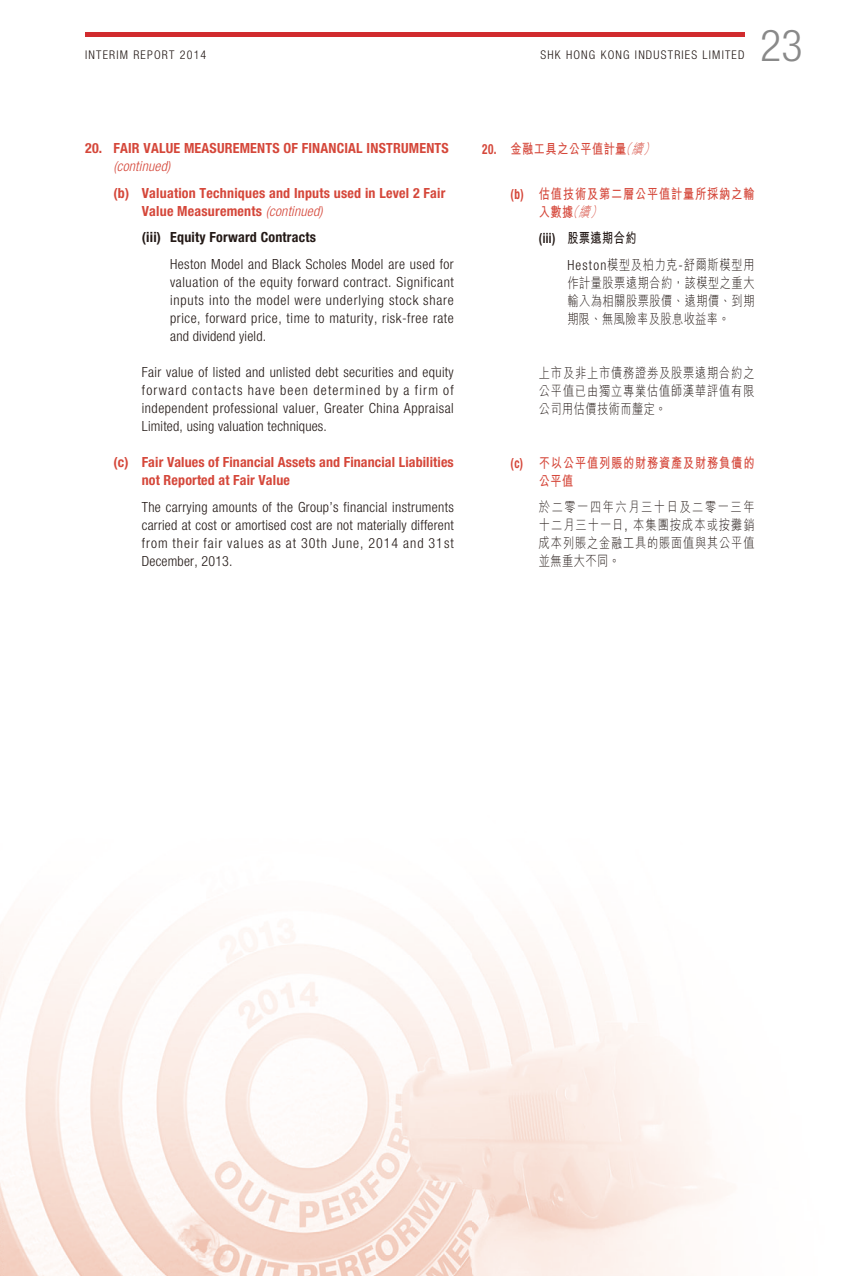
<style>
.page{position:relative;width:851px;height:1276px;background:#fff}
.page>*{position:absolute;margin:0;border:0;box-sizing:border-box;transform-origin:0 0}
.t1{font:300 condensed 44px "Helvetica Neue LT Std";color:#898989}
.t2{font:300 condensed 14px/18px "Helvetica Neue LT Std";letter-spacing:.035em;color:#231916;text-align:justify}
.t3{font:700 condensed 14px/18px "Helvetica Neue LT Std";letter-spacing:.015em;color:#d5473a}
.t4{font:14px/18px "M Hei HK Light E Ten B5 H";letter-spacing:.075em;color:#231916;text-align:justify;scale:.8 1}
.t5{font:14px/18px "M Hei HK Bold E Ten B5 H";letter-spacing:.075em;color:#d5473a;scale:.8 1}
.t6{font:700 condensed 14px "Helvetica Neue LT Std";letter-spacing:.015em;color:#231916}
.t7{font:14px "M Hei HK Bold E Ten B5 H";letter-spacing:.04em;color:#d5473a;scale:.8 1}
.t8{font:italic 300 condensed 14px "Helvetica Neue LT Std";letter-spacing:.015em;color:#d5473a}
.t9{font:14px "M Hei HK Bold E Ten B5 H";letter-spacing:.04em;color:#231916;scale:.8 1}
.t10{font:300 condensed 12px "Helvetica Neue LT Std";letter-spacing:.1em;color:#231916}
.s1{font-weight:300;font-style:italic}
.s2{font-family:"Helvetica Neue LT Std";font-weight:700;font-stretch:condensed}
.s3{font-family:"M Hei HK Light E Ten B5 H";font-style:italic}
.s4{font-family:"Helvetica Neue LT Std";font-weight:300;font-stretch:condensed}
</style>
<div class="page">
<hr style="left:85px;top:33px;width:659px;height:4px;background:#d12b2e">
<img style="left:0;top:920px;width:732px;height:356px">
<p class="t10" style="left:85px;top:51px;width:123px">INTERIM REPORT 2014</p>
<p class="t10" style="left:540px;top:51px;width:205px">SHK HONG KONG INDUSTRIES LIMITED</p>
<h1 class="t1" style="left:760px;top:29px;width:44px">23</h1>
<p class="t3" style="left:85px;top:141px;width:365px">20. FAIR VALUE MEASUREMENTS OF FINANCIAL INSTRUMENTS</p>
<p class="t8" style="left:113px;top:161px;width:58px">(continued)</p>
<p class="t3" style="left:142px;top:186px;width:305px;text-indent:-28px">(b) Valuation Techniques and Inputs used in Level 2 Fair<br>Value Measurements <span class="s1">(continued)</span></p>
<p class="t6" style="left:142px;top:232px;width:176px">(iii) Equity Forward Contracts</p>
<p class="t2" style="left:170px;top:257px;width:285px">Heston Model and Black Scholes Model are used for valuation of the equity forward contract. Significant inputs into the model were underlying stock share price, forward price, time to maturity, risk-free rate and dividend yield.</p>
<p class="t2" style="left:142px;top:365px;width:313px">Fair value of listed and unlisted debt securities and equity forward contacts have been determined by a firm of independent professional valuer, Greater China Appraisal Limited, using valuation techniques.</p>
<p class="t3" style="left:142px;top:455px;width:313px;text-indent:-28px">(c) Fair Values of Financial Assets and Financial Liabilities not Reported at Fair Value</p>
<p class="t2" style="left:142px;top:499px;width:313px">The carrying amounts of the Group’s financial instruments carried at cost or amortised cost are not materially different from their fair values as at 30th June, 2014 and 31st December, 2013.</p>
<p class="t7" style="left:482px;top:144px;width:221px"><span class="s2">20.</span> 金融工具之公平值計量<span class="s3">（續）</span></p>
<p class="t5" style="left:539px;top:186px;width:271px;text-indent:-28px"><span class="s2">(b)</span> 估值技術及第二層公平值計量所採納之輸入數據<span class="s3">（續）</span></p>
<p class="t9" style="left:539px;top:233px;width:124px"><span class="s2">(iii)</span> 股票遠期合約</p>
<p class="t4" style="left:567px;top:257px;width:235px"><span class="s4">Heston</span>模型及柏力克<span class="s4">-</span>舒爾斯模型用作計量股票遠期合約，該模型之重大輸入為相關股票股價、遠期價、到期期限、無風險率及股息收益率。</p>
<p class="t4" style="left:539px;top:365px;width:271px">上市及非上市債務證劵及股票遠期合約之公平值已由獨立專業估值師漢華評值有限公司用估價技術而釐定。</p>
<p class="t5" style="left:539px;top:455px;width:271px;text-indent:-28px"><span class="s2">(c)</span> 不以公平值列賬的財務資產及財務負債的公平值</p>
<p class="t4" style="left:539px;top:500px;width:271px">於二零一四年六月三十日及二零一三年十二月三十一日<span class="s4">,</span> 本集團按成本或按攤銷成本列賬之金融工具的賬面值與其公平值並無重大不同。</p>
</div>
